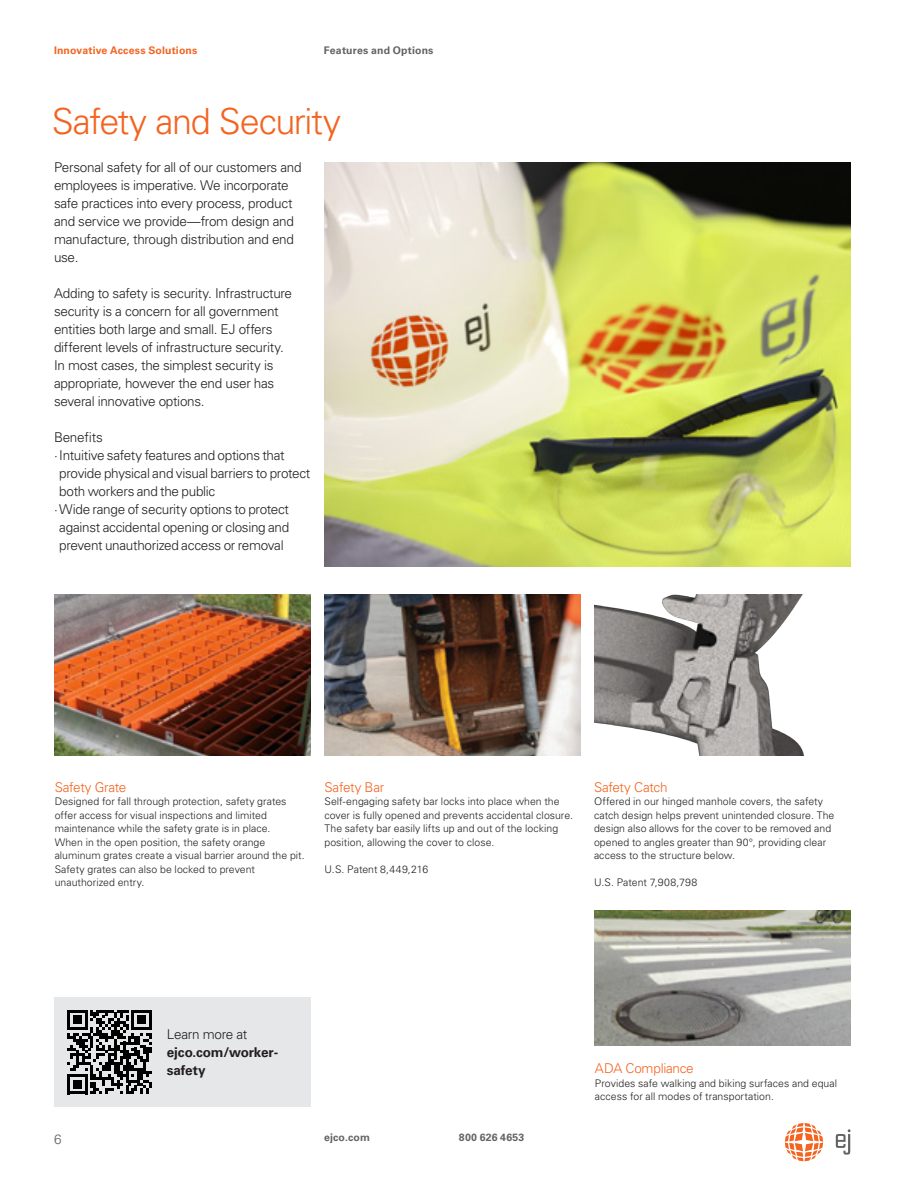
<style>
.page{position:relative;width:918px;height:1188px;background:#fff}
.page>*{position:absolute;margin:0;border:0;box-sizing:border-box;transform-origin:0 0}
.Head_-_Light_24pt_30pt{font:300 36px "Univers LT Pro 45";letter-spacing:-.035em;color:#f36421}
.Body_Text_-_Light_9pt_12pt{font:300 13.5px/18px "Univers LT Pro 45";letter-spacing:-.02em;color:#231f20}
.Subhead_3_-_Light_9pt_12pt{font:300 13.5px "Univers LT Pro 45";letter-spacing:-.02em;color:#f36421}
.Caption_-_Light_7pt_9pt{font:700 13.5px/18px "Univers LT Pro 65";letter-spacing:-.005em;color:#231f20}
.Bullet_Points_-_Light_9pt_12pt{font:300 13.5px "Univers LT Pro 45";letter-spacing:-.02em;color:#231f20}
.t1{font:300 13.5px "Univers LT Pro 45";color:#636366}
.Caption_-_Light_7pt_9pt-2{font:300 10.5px/13.5px "Univers LT Pro 45";letter-spacing:.005em;color:#231f20}
.Small_Text_2_-_Bold_7pt_9pt{font:700 10.5px "Univers LT Pro 65";letter-spacing:.02em;color:#636366}
.t2{font:700 10.5px "Univers LT Pro 65";letter-spacing:.015em;color:#f36421}
.s1{font-family:"Univers LT Pro 45";font-weight:300}
</style>
<div class="page">
<svg style="left:836px;top:1129px;width:15px;height:26px"></svg>
<svg style="left:785px;top:1123px;width:38px;height:38px"></svg>
<img style="left:324px;top:594px;width:256px;height:162px">
<img style="left:594px;top:594px;width:210px;height:162px">
<img style="left:54px;top:594px;width:256px;height:162px">
<img style="left:594px;top:911px;width:257px;height:134px">
<img style="left:324px;top:162px;width:526px;height:405px">
<div style="left:54px;top:998px;width:256px;height:109px;background:#e6e7e9"></div>
<svg style="left:67px;top:1010px;width:85px;height:84px"></svg>
<p class="t2" style="left:54px;top:44px;width:145px">Innovative Access Solutions</p>
<p class="Small_Text_2_-_Bold_7pt_9pt" style="left:324px;top:44px;width:111px">Features and Options</p>
<p class="Head_-_Light_24pt_30pt" style="left:52px;top:99px;width:291px">Safety and Security</p>
<p class="Body_Text_-_Light_9pt_12pt" style="left:54px;top:158px;width:249px">Personal safety for all of our customers and employees is imperative. We incorporate safe practices into every process, product and service we provide—from design and manufacture, through distribution and end use.</p>
<p class="Body_Text_-_Light_9pt_12pt" style="left:54px;top:284px;width:240px">Adding to safety is security. Infrastructure security is a concern for all government entities both large and small. EJ offers different levels of infrastructure security.<br>In most cases, the simplest security is appropriate, however the end user has several innovative options.</p>
<p class="Bullet_Points_-_Light_9pt_12pt" style="left:54px;top:429px;width:50px">Benefits</p>
<p class="Body_Text_-_Light_9pt_12pt" style="left:59px;top:446px;width:253px;text-indent:-5px">·Intuitive safety features and options that provide physical and visual barriers to protect both workers and the public</p>
<p class="Body_Text_-_Light_9pt_12pt" style="left:54px;top:500px;width:237px;text-align:center">·Wide range of security options to protect against accidental opening or closing and prevent unauthorized access or removal</p>
<p class="Subhead_3_-_Light_9pt_12pt" style="left:55px;top:779px;width:73px">Safety Grate</p>
<p class="Caption_-_Light_7pt_9pt-2" style="left:55px;top:795px;width:252px">Designed for fall through protection, safety grates offer access for visual inspections and limited maintenance while the safety grate is in place.<br>When in the open position, the safety orange aluminum grates create a visual barrier around the pit.<br>Safety grates can also be locked to prevent unauthorized entry.</p>
<p class="Subhead_3_-_Light_9pt_12pt" style="left:324px;top:779px;width:61px">Safety Bar</p>
<p class="Caption_-_Light_7pt_9pt-2" style="left:324px;top:795px;width:250px">Self-engaging safety bar locks into place when the cover is fully opened and prevents accidental closure.<br>The safety bar easily lifts up and out of the locking position, allowing the cover to close.</p>
<p class="Caption_-_Light_7pt_9pt-2" style="left:324px;top:862px;width:105px">U.S. Patent 8,449,216</p>
<p class="Subhead_3_-_Light_9pt_12pt" style="left:594px;top:779px;width:75px">Safety Catch</p>
<p class="Caption_-_Light_7pt_9pt-2" style="left:594px;top:795px;width:242px">Offered in our hinged manhole covers, the safety catch design helps prevent unintended closure. The design also allows for the cover to be removed and opened to angles greater than 90°, providing clear access to the structure below.</p>
<p class="Caption_-_Light_7pt_9pt-2" style="left:594px;top:876px;width:105px">U.S. Patent 7,908,798</p>
<p class="t1" style="left:54px;top:1131px;width:9px">6</p>
<p class="Caption_-_Light_7pt_9pt" style="left:167px;top:1025px;width:113px"><span class="s1">Learn more at </span>ejco.com/worker&shy;safety</p>
<p class="Small_Text_2_-_Bold_7pt_9pt" style="left:324px;top:1131px;width:47px">ejco.com</p>
<p class="Small_Text_2_-_Bold_7pt_9pt" style="left:459px;top:1131px;width:67px">800 626 4653</p>
<p class="Subhead_3_-_Light_9pt_12pt" style="left:595px;top:1060px;width:100px">ADA Compliance</p>
<p class="Caption_-_Light_7pt_9pt-2" style="left:595px;top:1076px;width:244px">Provides safe walking and biking surfaces and equal access for all modes of transportation.</p>
</div>
